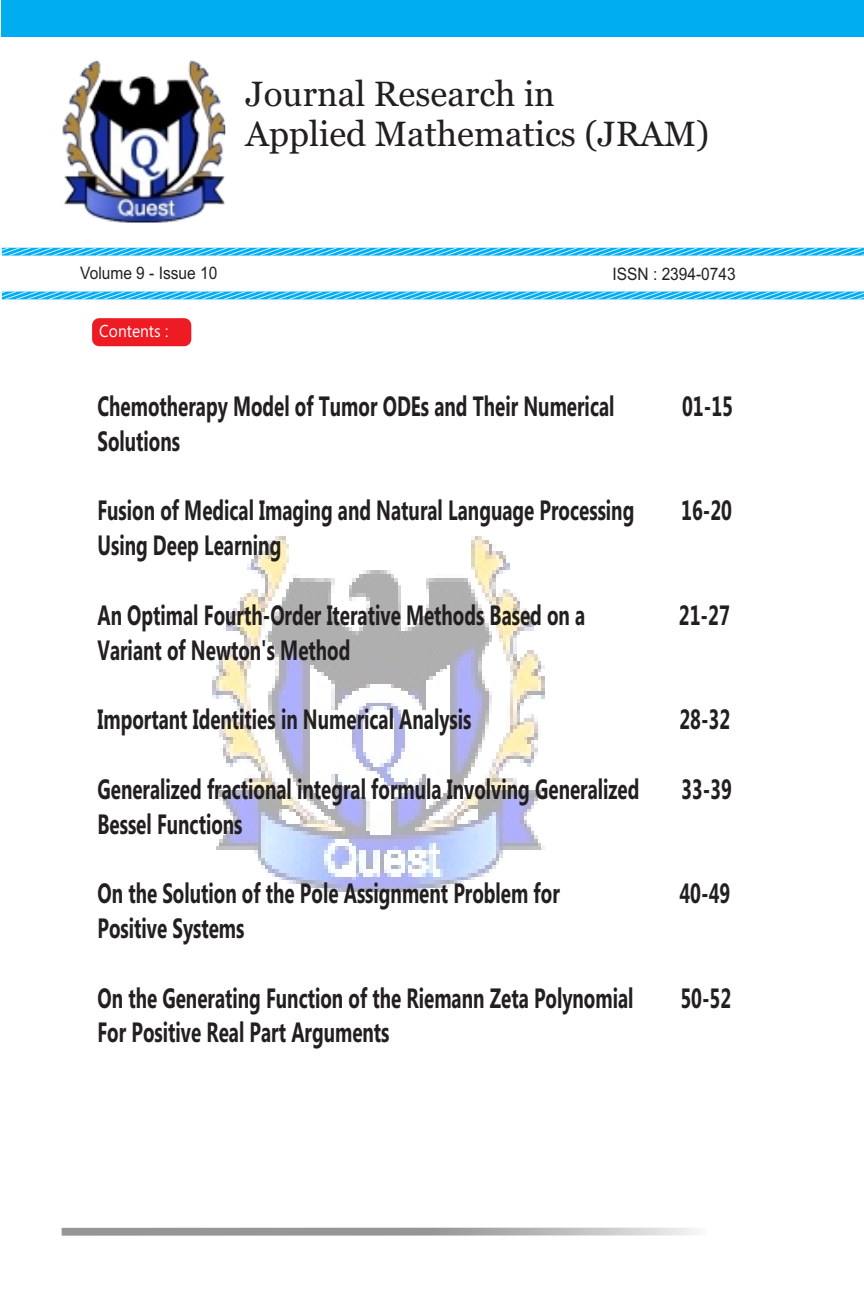
<style>
.page{position:relative;width:864px;height:1296px;background:#fff}
.page>*{position:absolute;margin:0;border:0;box-sizing:border-box;transform-origin:0 0}
.t1{font:35px/39.8px "Georgia";color:#231f20}
.t2{font:700 27.9px "Ebrima";color:#231f20;scale:.67 1}
.t3{font:17.2px "Arial";color:#231f20;scale:.9 1}
.t4{font:17.2px "Ebrima";color:#fff;scale:.9 1}
</style>
<div class="page">
<div style="left:2px;top:0;width:862px;height:1296px;background:#00aeef"></div>
<div style="left:2px;top:293px;width:862px;height:1003px;background:#fff"></div>
<img style="left:212px;top:536px;width:333px;height:356px">
<div style="left:2px;top:37px;width:862px;height:262px;background:#fff"></div>
<div style="left:92px;top:318px;width:99px;height:28px;background:#ed1c24;border-radius:7px"></div>
<svg style="left:62px;top:1228px;width:635px;height:8px;background:#aaacad"></svg>
<svg style="left:1px;top:247px;width:863px;height:53px"></svg>
<img style="left:62px;top:60px;width:164px;height:163px">
<p class="t1" style="left:246px;top:77px;width:465px">Journal Research in<br>Applied Mathematics (JRAM)</p>
<p class="t3" style="left:80px;top:267px;width:154px">Volume 9 - Issue 10</p>
<p class="t3" style="left:613px;top:267px;width:138px">ISSN : 2394-0743</p>
<p class="t4" style="left:99px;top:325px;width:78px">Contents :</p>
<p class="t2" style="left:97px;top:395px;width:773px">Chemotherapy Model of Tumor ODEs and Their Numerical</p>
<p class="t2" style="left:682px;top:395px;width:78px">01-15</p>
<p class="t2" style="left:97px;top:430px;width:125px">Solutions</p>
<p class="t2" style="left:97px;top:500px;width:803px">Fusion of Medical Imaging and Natural Language Processing</p>
<p class="t2" style="left:681px;top:500px;width:78px">16-20</p>
<p class="t2" style="left:97px;top:534px;width:276px">Using Deep Learning</p>
<p class="t2" style="left:97px;top:604px;width:730px">An Optimal Fourth-Order Iterative Methods Based on a</p>
<p class="t2" style="left:679px;top:604px;width:78px">21-27</p>
<p class="t2" style="left:97px;top:639px;width:379px">Variant of Newton's Method</p>
<p class="t2" style="left:97px;top:709px;width:560px">Important Identities in Numerical Analysis</p>
<p class="t2" style="left:679px;top:709px;width:78px">28-32</p>
<p class="t2" style="left:97px;top:778px;width:810px">Generalized fractional integral formula Involving Generalized</p>
<p class="t2" style="left:681px;top:778px;width:78px">33-39</p>
<p class="t2" style="left:97px;top:813px;width:218px">Bessel Functions</p>
<p class="t2" style="left:97px;top:883px;width:692px">On the Solution of the Pole Assignment Problem for</p>
<p class="t2" style="left:679px;top:883px;width:78px">40-49</p>
<p class="t2" style="left:97px;top:917px;width:221px">Positive Systems</p>
<p class="t2" style="left:97px;top:987px;width:802px">On the Generating Function of the Riemann Zeta Polynomial</p>
<p class="t2" style="left:680px;top:987px;width:78px">50-52</p>
<p class="t2" style="left:97px;top:1022px;width:438px">For Positive Real Part Arguments</p>
</div>
